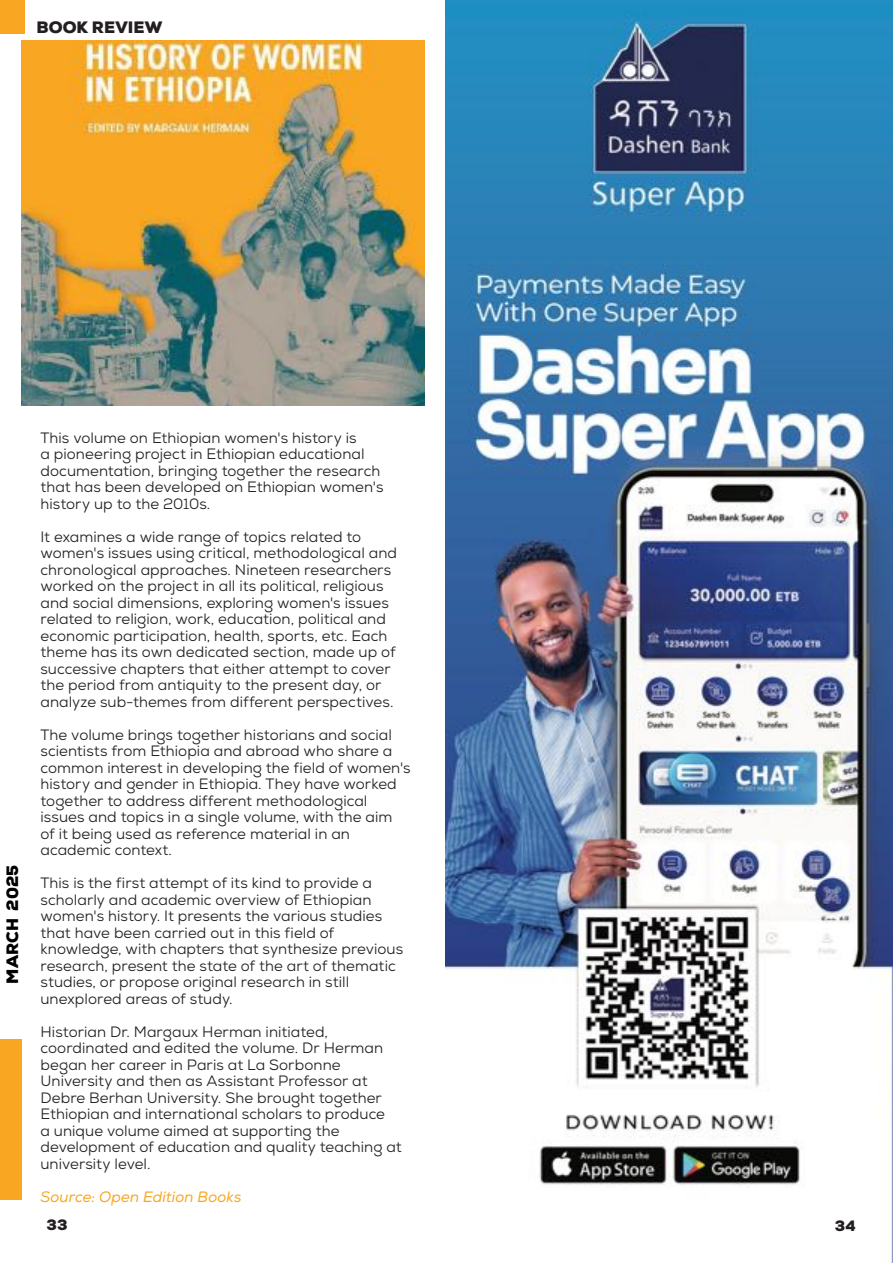
<style>
.page{position:relative;width:893px;height:1263px;background:#fff}
.page>*{position:absolute;margin:0;border:0;box-sizing:border-box;transform-origin:0 0}
.t1{font:900 16.5px "Nexa";letter-spacing:.005em;color:#231f20}
.t2{font:900 16.5px "Nexa";letter-spacing:-.005em;color:#000}
.t3{font:15px/16.5px "Nexa";letter-spacing:.005em;color:#231f20}
.t4{font:italic 15px "Nexa";letter-spacing:.005em;color:#f9a622}
.t5{font:900 15px "Nexa";color:#231f20}
</style>
<div class="page">
<img style="left:21px;top:40px;width:404px;height:365px">
<div style="left:1px;top:1040px;width:21px;height:160px;background:#f9a622"></div>
<div style="left:0;top:0;width:25px;height:34px;background:#f9a622"></div>
<img style="left:446px;top:0;width:447px;height:1263px">
<p class="t1" style="left:37px;top:17px;width:127px">BOOK REVIEW</p>
<p class="t2" style="left:2px;top:983px;width:120px;rotate:-90deg">MARCH 2025</p>
<p class="t3" style="left:40px;top:429px;width:344px">This volume on Ethiopian women's history is<br>a pioneering project in Ethiopian educational documentation, bringing together the research that has been developed on Ethiopian women's history up to the 2010s.</p>
<p class="t3" style="left:40px;top:528px;width:358px">It examines a wide range of topics related to women's issues using critical, methodological and chronological approaches. Nineteen researchers worked on the project in all its political, religious and social dimensions, exploring women's issues related to religion, work, education, political and economic participation, health, sports, etc. Each theme has its own dedicated section, made up of successive chapters that either attempt to cover the period from antiquity to the present day, or analyze sub-themes from different perspectives.</p>
<p class="t3" style="left:40px;top:726px;width:372px">The volume brings together historians and social scientists from Ethiopia and abroad who share a common interest in developing the field of women's history and gender in Ethiopia. They have worked together to address different methodological issues and topics in a single volume, with the aim<br>of it being used as reference material in an academic context.</p>
<p class="t3" style="left:40px;top:875px;width:364px">This is the first attempt of its kind to provide a scholarly and academic overview of Ethiopian women's history. It presents the various studies that have been carried out in this field of knowledge, with chapters that synthesize previous research, present the state of the art of thematic studies, or propose original research in still unexplored areas of study.</p>
<p class="t3" style="left:40px;top:1023px;width:363px">Historian Dr. Margaux Herman initiated, coordinated and edited the volume. Dr Herman began her career in Paris at La Sorbonne University and then as Assistant Professor at Debre Berhan University. She brought together Ethiopian and international scholars to produce<br>a unique volume aimed at supporting the development of education and quality teaching at university level.</p>
<p class="t4" style="left:40px;top:1187px;width:202px">Source: Open Edition Books</p>
<p class="t5" style="left:47px;top:1215px;width:22px">33</p>
<p class="t5" style="left:835px;top:1216px;width:22px">34</p>
</div>
